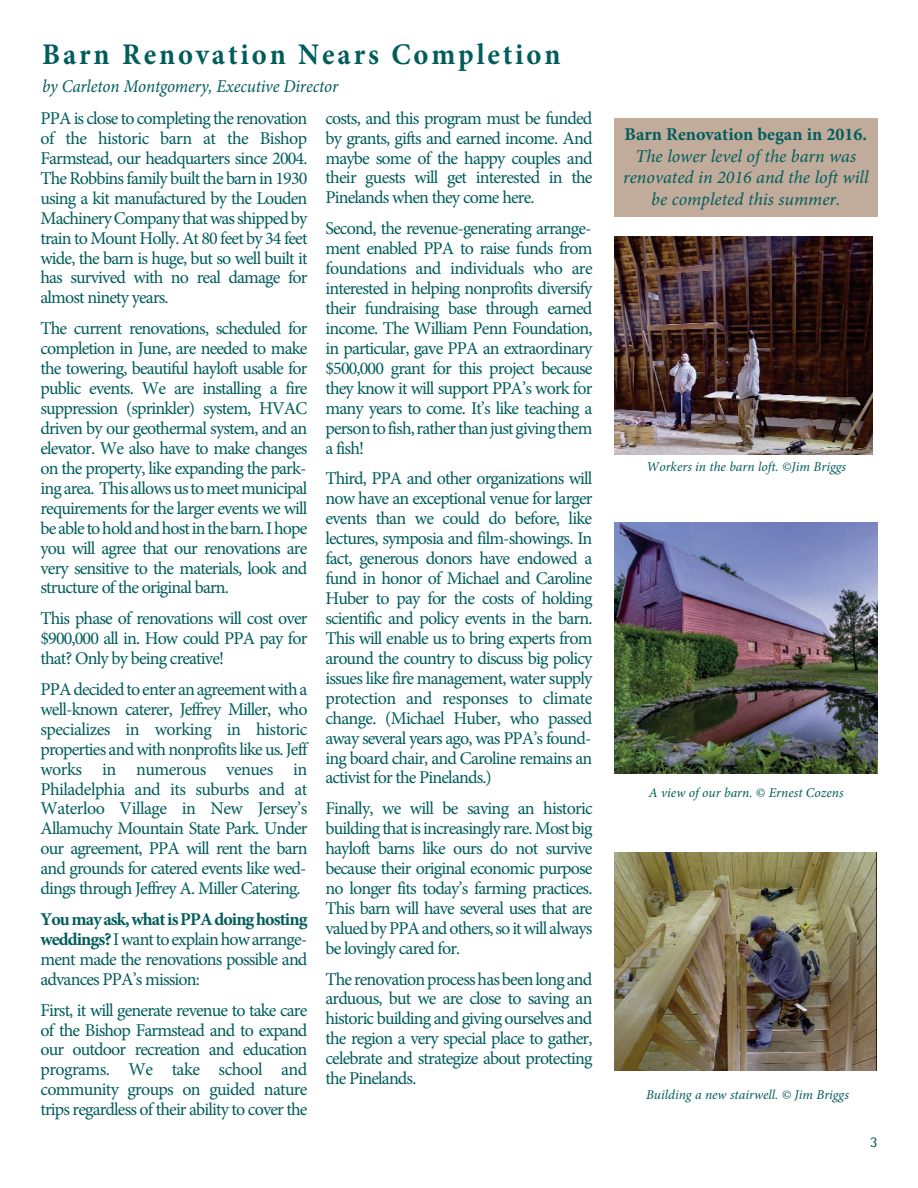
<style>
.page{position:relative;width:918px;height:1188px;background:#fff}
.page>*{position:absolute;margin:0;border:0;box-sizing:border-box;transform-origin:0 0}
.t1{font:700 30px "Minion Pro";letter-spacing:.1em;color:#005d5b;scale:.95 1}
.t2{font:18px/20px "Minion Pro";letter-spacing:-.05em;color:#005d5b;text-align:justify}
.t3{font:italic 18px/21.6px "Minion Pro";color:#005d5b;text-align:center}
.t4{font:italic 18px "Minion Pro";color:#005d5b;scale:.95 1}
.t5{font:700 18px "Minion Pro";color:#005d5b}
.t6{font:15px "Rotis Semi Sans";color:#005d5b}
.t7{font:italic 13.5px "Minion Pro";color:#005d5b}
.s1{font-weight:700}
</style>
<div class="page">
<div style="left:614px;top:118px;width:263px;height:99px;background:#c1ab9b"></div>
<img style="left:615px;top:236px;width:257px;height:218px">
<img style="left:615px;top:522px;width:263px;height:252px">
<img style="left:615px;top:852px;width:262px;height:218px">
<h1 class="t1" style="left:42px;top:43px;width:547px">Barn Renovation Nears Completion</h1>
<p class="t4" style="left:42px;top:80px;width:313px">by Carleton Montgomery, Executive Director</p>
<p class="t2" style="left:40px;top:110px;width:269px">PPA is close to completing the renovation of the historic barn at the Bishop Farmstead, our headquarters since 2004.<br>The Robbins family built the barn in 1930 using a kit manufactured by the Louden Machinery Company that was shipped by train to Mount Holly. At 80 feet by 34 feet wide, the barn is huge, but so well built it has survived with no real damage for almost ninety years.</p>
<p class="t2" style="left:40px;top:320px;width:269px">The current renovations, scheduled for completion in June, are needed to make the towering, beautiful hayloft usable for public events. We are installing a fire suppression (sprinkler) system, HVAC driven by our geothermal system, and an elevator. We also have to make changes on the property, like expanding the park&shy;ing area. This allows us to meet municipal requirements for the larger events we will be able to hold and host in the barn. I hope you will agree that our renovations are very sensitive to the materials, look and structure of the original barn.</p>
<p class="t2" style="left:40px;top:610px;width:268px">This phase of renovations will cost over $900,000 all in. How could PPA pay for that? Only by being creative!</p>
<p class="t2" style="left:40px;top:681px;width:269px">PPA decided to enter an agreement with a well-known caterer, Jeffrey Miller, who specializes in working in historic properties and with nonprofits like us. Jeff works in numerous venues in Philadelphia and its suburbs and at Waterloo Village in New Jersey’s Allamuchy Mountain State Park. Under our agreement, PPA will rent the barn and grounds for catered events like wed&shy;dings through Jeffrey A. Miller Catering.</p>
<p class="t2" style="left:40px;top:911px;width:269px"><span class="s1">You may ask, what is PPA doing hosting weddings?</span>I want to explain how arrange&shy;ment made the renovations possible and advances PPA’s mission:</p>
<p class="t2" style="left:40px;top:1001px;width:269px">First, it will generate revenue to take care of the Bishop Farmstead and to expand our outdoor recreation and education programs. We take school and community groups on guided nature trips regardless of their ability to cover the</p>
<p class="t2" style="left:325px;top:110px;width:269px">costs, and this program must be funded by grants, gifts and earned income. And maybe some of the happy couples and their guests will get interested in the Pinelands when they come here.</p>
<p class="t2" style="left:325px;top:220px;width:269px">Second, the revenue-generating arrange&shy;ment enabled PPA to raise funds from foundations and individuals who are interested in helping nonprofits diversify their fundraising base through earned income. The William Penn Foundation, in particular, gave PPA an extraordinary $500,000 grant for this project because they know it will support PPA’s work for many years to come. It’s like teaching a person to fish, rather than just giving them a fish!</p>
<p class="t2" style="left:325px;top:470px;width:269px">Third, PPA and other organizations will now have an exceptional venue for larger events than we could do before, like lectures, symposia and film-showings. In fact, generous donors have endowed a fund in honor of Michael and Caroline Huber to pay for the costs of holding scientific and policy events in the barn.<br>This will enable us to bring experts from around the country to discuss big policy issues like fire management, water supply protection and responses to climate change. (Michael Huber, who passed away several years ago, was PPA’s found&shy;ing board chair, and Caroline remains an activist for the Pinelands.)</p>
<p class="t2" style="left:325px;top:800px;width:269px">Finally, we will be saving an historic building that is increasingly rare. Most big hayloft barns like ours do not survive because their original economic purpose no longer fits today’s farming practices.<br>This barn will have several uses that are valued by PPA and others, so it will always be lovingly cared for.</p>
<p class="t2" style="left:325px;top:970px;width:269px">The renovation process has been long and arduous, but we are close to saving an historic building and giving ourselves and the region a very special place to gather, celebrate and strategize about protecting the Pinelands.</p>
<p class="t5" style="left:625px;top:128px;width:244px">Barn Renovation began in 2016.</p>
<p class="t3" style="left:623px;top:147px;width:247px">The lower level of the barn was renovated in 2016 and the loft will be completed this summer.</p>
<p class="t7" style="left:647px;top:461px;width:201px">Workers in the barn loft. ©Jim Briggs</p>
<p class="t7" style="left:649px;top:788px;width:196px">A view of our barn. © Ernest Cozens</p>
<p class="t7" style="left:646px;top:1089px;width:204px">Building a new stairwell. © Jim Briggs</p>
<p class="t6" style="left:870px;top:1133px;width:9px">3</p>
</div>
